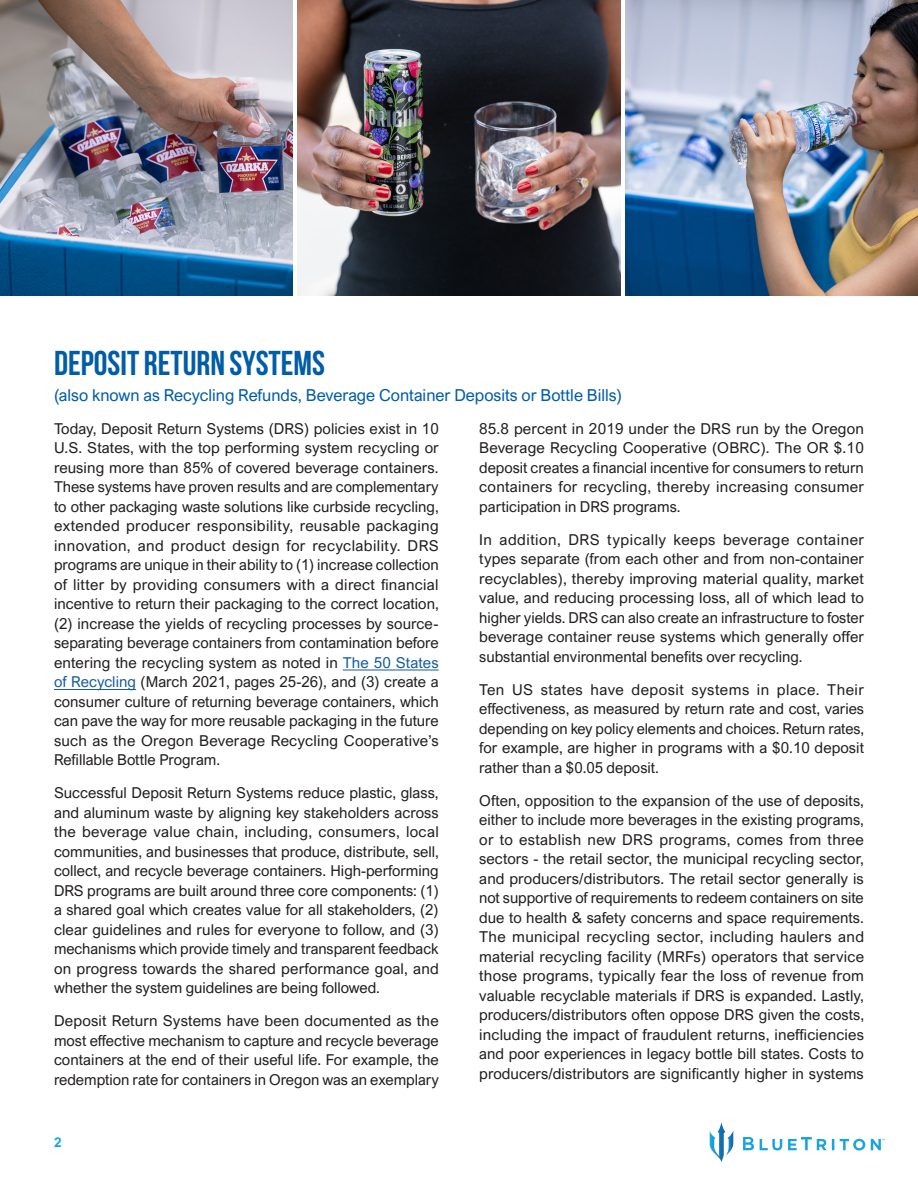
<style>
.page{position:relative;width:918px;height:1188px;background:#fff}
.page>*{position:absolute;margin:0;border:0;box-sizing:border-box;transform-origin:0 0}
.t1{font:700 34.5px "Bebas Neue";color:#015da7}
.t2{font:16.5px "Arial Nova";color:#015da7}
.t3{font:15px/19.5px "Arial Nova";color:#231f20;text-align:justify}
.t4{font:700 13.5px "Arial Nova";color:#1aa4dd}
.s1{color:#175d9e}
</style>
<div class="page">
<hr style="left:343px;top:670px;width:96px;height:1px;background:#175d9e">
<hr style="left:54px;top:689px;width:82px;height:1px;background:#175d9e">
<svg style="left:710px;top:1122px;width:23px;height:40px"></svg>
<svg style="left:743px;top:1137px;width:142px;height:14px"></svg>
<img style="left:297px;top:0;width:324px;height:296px">
<img style="left:0;top:0;width:293px;height:296px">
<img style="left:625px;top:0;width:293px;height:296px">
<p class="t1" style="left:54px;top:344px;width:273px">DEPOSIT RETURN SYSTEMS</p>
<p class="t2" style="left:54px;top:385px;width:570px">(also known as Recycling Refunds, Beverage Container Deposits or Bottle Bills)</p>
<p class="t3" style="left:54px;top:419px;width:386px">Today, Deposit Return Systems (DRS) policies exist in 10<br>U.S. States, with the top performing system recycling or reusing more than 85% of covered beverage containers.<br>These systems have proven results and are complementary to other packaging waste solutions like curbside recycling, extended producer responsibility, reusable packaging innovation, and product design for recyclability. DRS programs are unique in their ability to (1) increase collection of litter by providing consumers with a direct financial incentive to return their packaging to the correct location, (2) increase the yields of recycling processes by source&shy;separating beverage containers from contamination before entering the recycling system as noted in <span class="s1">The 50 States of Recycling</span> (March 2021, pages 25-26), and (3) create a consumer culture of returning beverage containers, which can pave the way for more reusable packaging in the future such as the Oregon Beverage Recycling Cooperative’s Refillable Bottle Program.</p>
<p class="t3" style="left:54px;top:783px;width:386px">Successful Deposit Return Systems reduce plastic, glass, and aluminum waste by aligning key stakeholders across the beverage value chain, including, consumers, local communities, and businesses that produce, distribute, sell, collect, and recycle beverage containers. High-performing DRS programs are built around three core components: (1) a shared goal which creates value for all stakeholders, (2) clear guidelines and rules for everyone to follow, and (3) mechanisms which provide timely and transparent feedback on progress towards the shared performance goal, and whether the system guidelines are being followed.</p>
<p class="t3" style="left:54px;top:1011px;width:386px">Deposit Return Systems have been documented as the most effective mechanism to capture and recycle beverage containers at the end of their useful life. For example, the redemption rate for containers in Oregon was an exemplary</p>
<p class="t3" style="left:479px;top:419px;width:386px">85.8 percent in 2019 under the DRS run by the Oregon Beverage Recycling Cooperative (OBRC). The OR $.10 deposit creates a financial incentive for consumers to return containers for recycling, thereby increasing consumer participation in DRS programs.</p>
<p class="t3" style="left:479px;top:530px;width:386px">In addition, DRS typically keeps beverage container types separate (from each other and from non-container recyclables), thereby improving material quality, market value, and reducing processing loss, all of which lead to higher yields. DRS can also create an infrastructure to foster beverage container reuse systems which generally offer substantial environmental benefits over recycling.</p>
<p class="t3" style="left:479px;top:680px;width:386px">Ten US states have deposit systems in place. Their effectiveness, as measured by return rate and cost, varies depending on key policy elements and choices. Return rates, for example, are higher in programs with a $0.10 deposit rather than a $0.05 deposit.</p>
<p class="t3" style="left:479px;top:791px;width:386px">Often, opposition to the expansion of the use of deposits, either to include more beverages in the existing programs, or to establish new DRS programs, comes from three sectors - the retail sector, the municipal recycling sector, and producers/distributors. The retail sector generally is not supportive of requirements to redeem containers on site due to health &amp; safety concerns and space requirements.<br>The municipal recycling sector, including haulers and material recycling facility (MRFs) operators that service those programs, typically fear the loss of revenue from valuable recyclable materials if DRS is expanded. Lastly, producers/distributors often oppose DRS given the costs, including the impact of fraudulent returns, inefficiencies and poor experiences in legacy bottle bill states. Costs to producers/distributors are significantly higher in systems</p>
<p class="t4" style="left:54px;top:1134px;width:9px">2</p>
</div>
